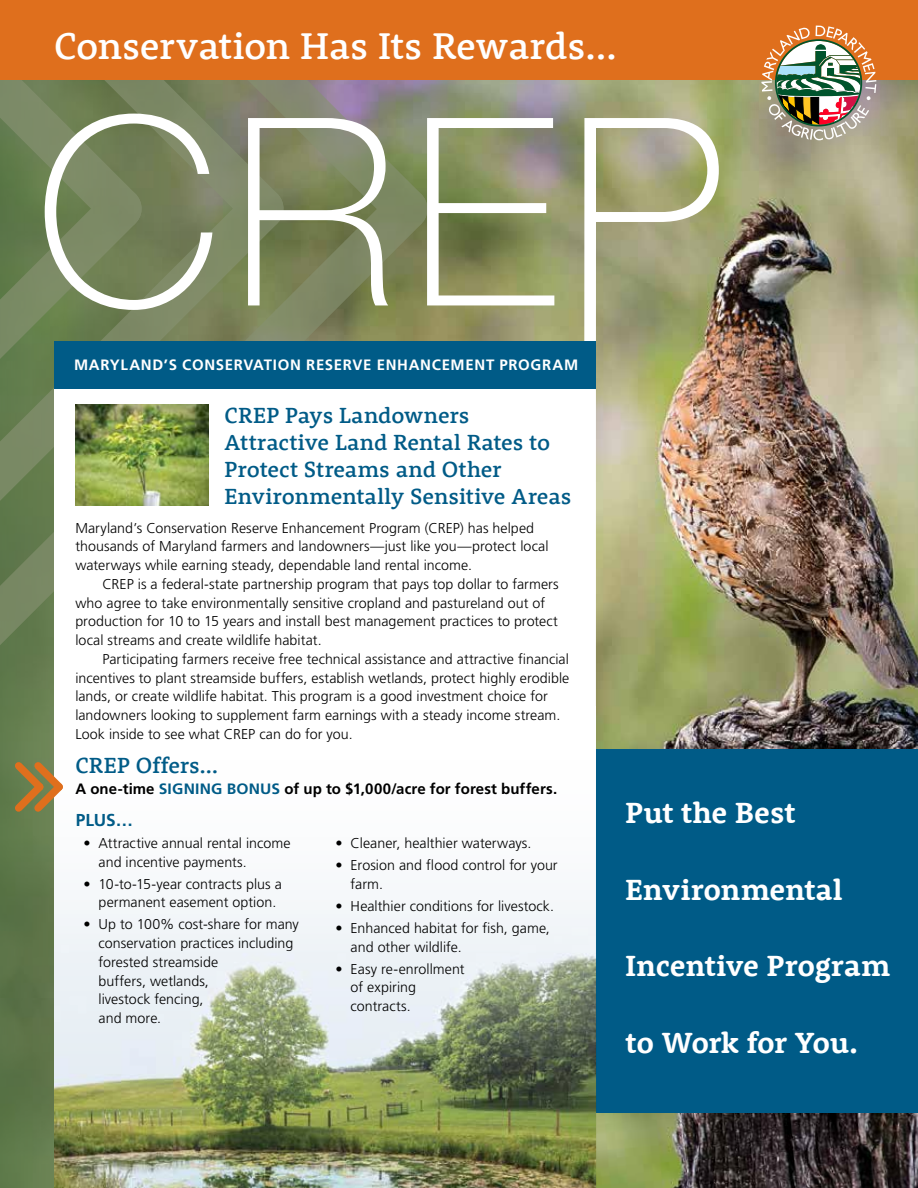
<style>
.page{position:relative;width:918px;height:1188px;background:#fff}
.page>*{position:absolute;margin:0;border:0;box-sizing:border-box;transform-origin:0 0}
.t1{font:500 38.25px "Rooney";letter-spacing:-.005em;color:#fff}
.t2{font:700 30px "Rooney";letter-spacing:-.005em;color:#fff}
.t3{font:500 22.5px/27px "Rooney";letter-spacing:-.005em;color:#005b87}
.t4{font:700 17.25px "Frutiger LT Pro";color:#005b87}
.t5{font:700 15px "Frutiger LT Pro";letter-spacing:.005em;color:#000}
.t6{font:700 15px "Frutiger LT Pro";letter-spacing:.045em;color:#fff}
.t7{font:300 14.25px/18.8px "Frutiger LT Pro";letter-spacing:.005em;color:#000}
.s1{color:#005b87}
</style>
<div class="page">
<img style="left:429px;top:80px;width:489px;height:669px">
<img style="left:596px;top:1113px;width:322px;height:75px">
<svg style="left:0;top:658px;width:54px;height:530px;background:#5f774a"></svg>
<div style="left:596px;top:749px;width:322px;height:364px;background:#005b87"></div>
<svg style="left:0;top:80px;width:43px;height:69px;background:#778762"></svg>
<svg style="left:43px;top:80px;width:144px;height:70px;background:#708058"></svg>
<svg style="left:0;top:150px;width:54px;height:508px;background:#697f54"></svg>
<svg style="left:187px;top:80px;width:242px;height:34px;background:#86837c"></svg>
<div style="left:694px;top:0;width:224px;height:209px;background:#000;opacity:.28"></div>
<div style="left:0;top:0;width:918px;height:80px;background:#df6f1d"></div>
<svg style="left:761px;top:26px;width:115px;height:114px"></svg>
<div style="left:55px;top:353px;width:540px;height:834px;background:#fff"></div>
<img style="left:54px;top:963px;width:542px;height:225px">
<div style="left:54px;top:706px;width:542px;height:257px;background:#fff"></div>
<img style="left:76px;top:405px;width:132px;height:100px">
<svg style="left:45px;top:114px;width:674px;height:274px;background:#989d7a"></svg>
<div style="left:54px;top:341px;width:542px;height:47px;background:#005b87"></div>
<svg style="left:8px;top:755px;width:55px;height:64px;background:#9c8c59"></svg>
<h1 class="t1" style="left:54px;top:20px;width:565px">Conservation Has Its Rewards…</h1>
<p class="t6" style="left:74px;top:356px;width:506px">MARYLAND’S CONSERVATION RESERVE ENHANCEMENT PROGRAM</p>
<h3 class="t3" style="left:225px;top:401px;width:348px">CREP Pays Landowners<br>Attractive Land Rental Rates to<br>Protect Streams and Other<br>Environmentally Sensitive Areas</h3>
<p class="t7" style="left:75px;top:518px;width:475px">Maryland’s Conservation Reserve Enhancement Program (CREP) has helped thousands of Maryland farmers and landowners—just like you—protect local waterways while earning steady, dependable land rental income.</p>
<p class="t7" style="left:75px;top:575px;width:485px;text-indent:27px">CREP is a federal-state partnership program that pays top dollar to farmers who agree to take environmentally sensitive cropland and pastureland out of production for 10 to 15 years and install best management practices to protect local streams and create wildlife habitat.</p>
<p class="t7" style="left:75px;top:650px;width:496px;text-indent:27px">Participating farmers receive free technical assistance and attractive financial incentives to plant streamside buffers, establish wetlands, protect highly erodible lands, or create wildlife habitat. This program is a good investment choice for landowners looking to supplement farm earnings with a steady income stream.<br>Look inside to see what CREP can do for you.</p>
<h3 class="t3" style="left:75px;top:751px;width:145px">CREP Offers…</h3>
<p class="t5" style="left:75px;top:780px;width:483px">A one-time <span class="s1">SIGNING BONUS</span> of up to $1,000/acre for forest buffers.</p>
<p class="t4" style="left:76px;top:810px;width:59px">PLUS…</p>
<p class="t7" style="left:99px;top:834px;width:194px;text-indent:-15px">• Attractive annual rental income and incentive payments.</p>
<p class="t7" style="left:99px;top:874px;width:185px;text-indent:-15px">• 10-to-15-year contracts plus a permanent easement option.</p>
<p class="t7" style="left:99px;top:915px;width:202px;text-indent:-15px">• Up to 100% cost-share for many conservation practices including forested streamside<br>buffers, wetlands,<br>livestock fencing,<br>and more.</p>
<p class="t7" style="left:335px;top:834px;width:198px">• Cleaner, healthier waterways.</p>
<p class="t7" style="left:351px;top:856px;width:209px;text-indent:-15px">• Erosion and flood control for your farm.</p>
<p class="t7" style="left:335px;top:897px;width:220px">• Healthier conditions for livestock.</p>
<p class="t7" style="left:351px;top:919px;width:201px;text-indent:-15px">• Enhanced habitat for fish, game, and other wildlife.</p>
<p class="t7" style="left:351px;top:959px;width:115px;text-indent:-15px">• Easy re-enrollment of expiring contracts.</p>
<h2 class="t2" style="left:626px;top:793px;width:172px">Put the Best</h2>
<h2 class="t2" style="left:626px;top:870px;width:219px">Environmental</h2>
<h2 class="t2" style="left:626px;top:946px;width:266px">Incentive Program</h2>
<h2 class="t2" style="left:626px;top:1023px;width:234px">to Work for You.</h2>
</div>
